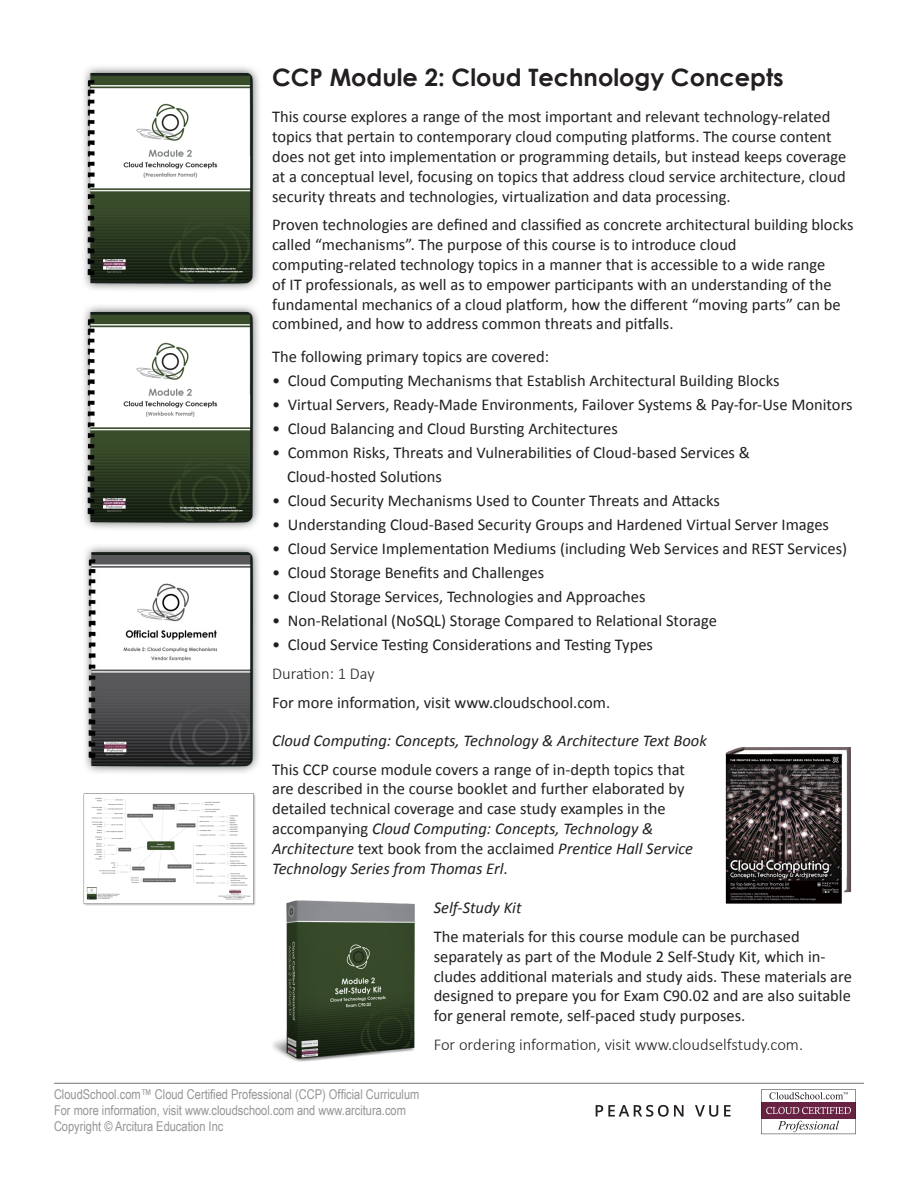
<style>
.page{position:relative;width:918px;height:1188px;background:#fff}
.page>*{position:absolute;margin:0;border:0;box-sizing:border-box;transform-origin:0 0}
.t1{font:700 24px "Century Gothic";color:#231f20}
.t2{font:16.5px/19.8px "Calibri";color:#231f20}
.t3{font:italic 16.5px/19.8px "Calibri";color:#231f20}
.t4{font:300 16.5px "Calibri";color:#231f20}
.t5{font:13.5px "Arial Narrow";color:#939598}
.s1{font-style:normal}
</style>
<div class="page">
<img style="left:725px;top:747px;width:127px;height:157px">
<img style="left:83px;top:793px;width:173px;height:113px">
<hr style="left:54px;top:1083px;width:810px;height:1px;background:#040503">
<img style="left:85px;top:546px;width:174px;height:227px">
<img style="left:84px;top:67px;width:175px;height:223px">
<img style="left:84px;top:306px;width:175px;height:223px">
<svg style="left:761px;top:1089px;width:95px;height:45px"></svg>
<img style="left:273px;top:901px;width:142px;height:161px">
<svg style="left:596px;top:1105px;width:88px;height:12px"></svg>
<svg style="left:695px;top:1105px;width:23px;height:12px"></svg>
<svg style="left:724px;top:1105px;width:7px;height:12px"></svg>
<p class="t1" style="left:272px;top:63px;width:513px">CCP Module 2: Cloud Technology Concepts</p>
<p class="t2" style="left:272px;top:107px;width:576px">This course explores a range of the most important and relevant technology-related topics that pertain to contemporary cloud computing platforms. The course content does not get into implementation or programming details, but instead keeps coverage at a conceptual level, focusing on topics that address cloud service architecture, cloud security threats and technologies, virtualization and data processing.</p>
<p class="t2" style="left:272px;top:215px;width:583px">Proven technologies are defined and classified as concrete architectural building blocks called “mechanisms”. The purpose of this course is to introduce cloud</p>
<p class="t2" style="left:272px;top:255px;width:570px">computing-related technology topics in a manner that is accessible to a wide range of IT professionals, as well as to empower participants with an understanding of the fundamental mechanics of a cloud platform, how the different “moving parts” can be combined, and how to address common threats and pitfalls.</p>
<p class="t2" style="left:272px;top:347px;width:279px">The following primary topics are covered:</p>
<p class="t2" style="left:272px;top:371px;width:509px">• Cloud Computing Mechanisms that Establish Architectural Building Blocks</p>
<p class="t2" style="left:272px;top:395px;width:582px">• Virtual Servers, Ready-Made Environments, Failover Systems &amp; Pay-for-Use Monitors</p>
<p class="t2" style="left:272px;top:419px;width:347px">• Cloud Balancing and Cloud Bursting Architectures</p>
<p class="t2" style="left:272px;top:443px;width:479px">• Common Risks, Threats and Vulnerabilities of Cloud-based Services &amp;</p>
<p class="t2" style="left:287px;top:467px;width:156px">Cloud-hosted Solutions</p>
<p class="t2" style="left:272px;top:491px;width:450px">• Cloud Security Mechanisms Used to Counter Threats and Attacks</p>
<p class="t2" style="left:272px;top:515px;width:559px">• Understanding Cloud-Based Security Groups and Hardened Virtual Server Images</p>
<p class="t2" style="left:272px;top:539px;width:577px">• Cloud Service Implementation Mediums (including Web Services and REST Services)</p>
<p class="t2" style="left:272px;top:563px;width:274px">• Cloud Storage Benefits and Challenges</p>
<p class="t2" style="left:272px;top:587px;width:375px">• Cloud Storage Services, Technologies and Approaches</p>
<p class="t2" style="left:272px;top:611px;width:446px">• Non-Relational (NoSQL) Storage Compared to Relational Storage</p>
<p class="t2" style="left:272px;top:635px;width:382px">• Cloud Service Testing Considerations and Testing Types</p>
<p class="t4" style="left:272px;top:663px;width:104px">Duration: 1 Day</p>
<p class="t2" style="left:272px;top:693px;width:340px">For more information, visit www.cloudschool.com.</p>
<p class="t3" style="left:272px;top:730px;width:436px">Cloud Computing: Concepts, Technology &amp; Architecture Text Book</p>
<p class="t2" style="left:272px;top:759px;width:414px;text-align:justify">This CCP course module covers a range of in-depth topics that are described in the course booklet and further elaborated by detailed technical coverage and case study examples in the</p>
<p class="t3" style="left:272px;top:818px;width:383px"><span class="s1">accompanying</span> Cloud Computing: Concepts, Technology &amp;</p>
<p class="t3" style="left:272px;top:838px;width:423px">Architecture <span class="s1">text book from the acclaimed</span> Prentice Hall Service<br>Technology Series from Thomas Erl<span class="s1">.</span></p>
<p class="t3" style="left:434px;top:897px;width:89px">Self-Study Kit</p>
<p class="t2" style="left:434px;top:927px;width:368px">The materials for this course module can be purchased</p>
<p class="t2" style="left:434px;top:946px;width:420px">separately as part of the Module 2 Self-Study Kit, which in&shy;cludes additional materials and study aids. These materials are</p>
<p class="t2" style="left:434px;top:986px;width:419px">designed to prepare you for Exam C90.02 and are also suitable for general remote, self-paced study purposes.</p>
<p class="t4" style="left:434px;top:1034px;width:371px">For ordering information, visit www.cloudselfstudy.com.</p>
<p class="t5" style="left:54px;top:1084px;width:367px">CloudSchool.com™ Cloud Certified Professional (CCP) Official Curriculum</p>
<p class="t5" style="left:54px;top:1100px;width:353px">For more information, visit www.cloudschool.com and www.arcitura.com</p>
<p class="t5" style="left:54px;top:1116px;width:171px">Copyright © Arcitura Education Inc</p>
</div>
